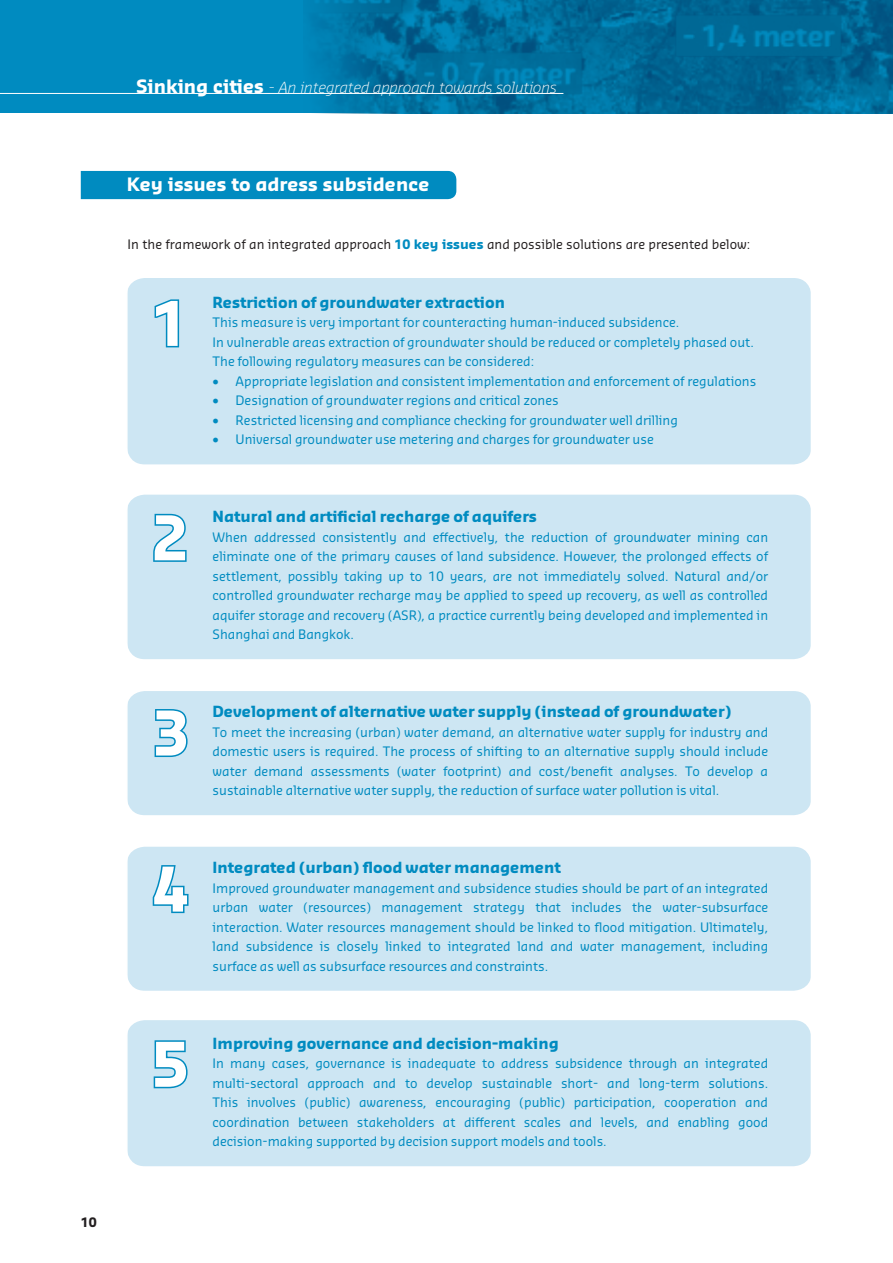
<style>
.page{position:relative;width:893px;height:1263px;background:#fff}
.page>*{position:absolute;margin:0;border:0;box-sizing:border-box;transform-origin:0 0}
.t1{font:700 60px "Sansa Pro";color:#fff}
.t2{font:700 18px "Sansa Pro";color:#fff}
.t3{font:700 15px "Sansa Pro";color:#008bc0}
.t4{font:italic 300 15px "Sansa Pro";color:#fff}
.t5{font:12.75px/19.5px "Sansa Pro";color:#008bc0;text-align:justify}
.t6{font:12.75px "Sansa Pro";color:#231f20}
.t7{font:700 12.75px "Sansa Pro";color:#231f20}
.s1{font-weight:700;font-style:normal;font-size:18px}
.s2{font-style:normal}
.s3{font-weight:700;color:#008bc0}
</style>
<div class="page">
<div style="left:0;top:0;width:893px;height:112px;background:#008bc0"></div>
<img style="left:304px;top:0;width:589px;height:113px">
<hr style="left:0;top:93px;width:563px;height:1px;background:#fff">
<div style="left:81px;top:171px;width:375px;height:28px;background:#008bc0"></div>
<div style="left:127px;top:278px;width:684px;height:186px;background:#cde6f3;border-radius:18px"></div>
<div style="left:127px;top:495px;width:684px;height:164px;background:#cde6f3;border-radius:18px"></div>
<div style="left:127px;top:691px;width:684px;height:124px;background:#cde6f3;border-radius:18px"></div>
<div style="left:127px;top:847px;width:684px;height:144px;background:#cde6f3;border-radius:18px"></div>
<div style="left:127px;top:1020px;width:684px;height:146px;background:#cde6f3;border-radius:18px"></div>
<svg style="left:154px;top:299px;width:26px;height:49px"></svg>
<svg style="left:153px;top:513px;width:34px;height:49px"></svg>
<svg style="left:154px;top:709px;width:34px;height:48px"></svg>
<svg style="left:152px;top:865px;width:37px;height:49px"></svg>
<svg style="left:153px;top:1040px;width:35px;height:49px"></svg>
<p class="t4" style="left:136px;top:82px;width:422px"><span class="s1">Sinking cities</span> <span class="s2">-</span> An integrated approach towards solutions</p>
<p class="t7" style="left:81px;top:1217px;width:17px">10</p>
<h2 class="t2" style="left:127px;top:178px;width:304px">Key issues to adress subsidence</h2>
<p class="t6" style="left:128px;top:239px;width:624px">In the framework of an integrated approach <span class="s3">10 key issues</span> and possible solutions are presented below:</p>
<h1 class="t1" style="left:151px;top:300px;width:39px">1</h1>
<p class="t3" style="left:213px;top:296px;width:294px">Restriction of groundwater extraction</p>
<p class="t5" style="left:213px;top:314px;width:543px;text-align:left">This measure is very important for counteracting human-induced subsidence.<br>In vulnerable areas extraction of groundwater should be reduced or completely phased out.<br>The following regulatory measures can be considered:</p>
<p class="t5" style="left:213px;top:372px;width:545px">• Appropriate legislation and consistent implementation and enforcement of regulations</p>
<p class="t5" style="left:213px;top:392px;width:348px">• Designation of groundwater regions and critical zones</p>
<p class="t5" style="left:213px;top:411px;width:467px">• Restricted licensing and compliance checking for groundwater well drilling</p>
<p class="t5" style="left:213px;top:431px;width:443px">• Universal groundwater use metering and charges for groundwater use</p>
<h1 class="t1" style="left:151px;top:515px;width:39px">2</h1>
<p class="t3" style="left:213px;top:511px;width:326px">Natural and artificial recharge of aquifers</p>
<p class="t5" style="left:213px;top:528px;width:557px">When addressed consistently and effectively, the reduction of groundwater mining can eliminate one of the primary causes of land subsidence. However, the prolonged effects of settlement, possibly taking up to 10 years, are not immediately solved. Natural and/or controlled groundwater recharge may be applied to speed up recovery, as well as controlled aquifer storage and recovery (ASR), a practice currently being developed and implemented in Shanghai and Bangkok.</p>
<h1 class="t1" style="left:151px;top:710px;width:39px">3</h1>
<p class="t3" style="left:213px;top:706px;width:520px">Development of alternative water supply (instead of groundwater)</p>
<p class="t5" style="left:213px;top:723px;width:557px">To meet the increasing (urban) water demand, an alternative water supply for industry and domestic users is required. The process of shifting to an alternative supply should include water demand assessments (water footprint) and cost/benefit analyses. To develop a sustainable alternative water supply, the reduction of surface water pollution is vital.</p>
<h1 class="t1" style="left:151px;top:866px;width:39px">4</h1>
<p class="t3" style="left:213px;top:862px;width:350px">Integrated (urban) flood water management</p>
<p class="t5" style="left:213px;top:879px;width:557px">Improved groundwater management and subsidence studies should be part of an integrated urban water (resources) management strategy that includes the water-subsurface interaction. Water resources management should be linked to flood mitigation. Ultimately, land subsidence is closely linked to integrated land and water management, including surface as well as subsurface resources and constraints.</p>
<h1 class="t1" style="left:151px;top:1041px;width:39px">5</h1>
<p class="t3" style="left:213px;top:1037px;width:348px">Improving governance and decision-making</p>
<p class="t5" style="left:213px;top:1055px;width:557px">In many cases, governance is inadequate to address subsidence through an integrated multi-sectoral approach and to develop sustainable short- and long-term solutions.<br>This involves (public) awareness, encouraging (public) participation, cooperation and coordination between stakeholders at different scales and levels, and enabling good decision-making supported by decision support models and tools.</p>
</div>
